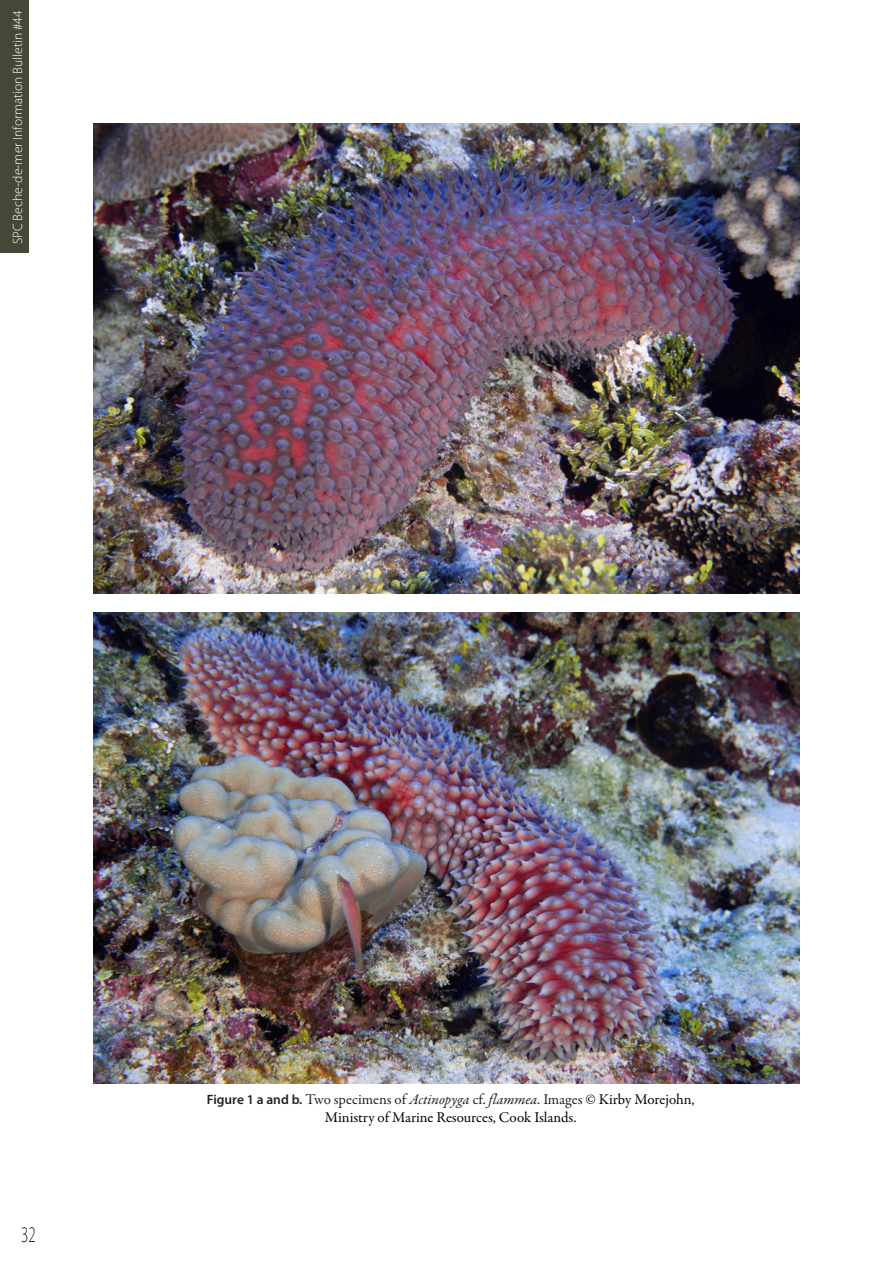
<style>
.page{position:relative;width:893px;height:1263px;background:#fff}
.page>*{position:absolute;margin:0;border:0;box-sizing:border-box;transform-origin:0 0}
.t1{font:300 22.5px "Myriad Pro";color:#231f20;scale:.67 1}
.Figures_English{font:15px/18px "Garamond Premr Pro";color:#000;text-align:center}
.t2{font:300 13.5px "Myriad Pro";color:#fff}
.s1{font-family:"Myriad Pro";font-weight:600;font-size:13.5px;color:#231f20}
.s2{color:#231f20}
.s3{font-style:italic;color:#231f20}
</style>
<div class="page">
<div style="left:0;top:0;width:29px;height:253px;background:#474738"></div>
<img style="left:94px;top:613px;width:705px;height:470px">
<img style="left:94px;top:123px;width:705px;height:471px">
<p class="t2" style="left:9px;top:244px;width:235px;rotate:-90deg">SPC Beche-de-mer Information Bulletin #44</p>
<h1 class="t1" style="left:21px;top:1221px;width:23px">32</h1>
<p class="Figures_English" style="left:207px;top:1091px;width:489px"><span class="s1">Figure 1 a and b.</span> <span class="s2">Two specimens of</span> <span class="s3">Actinopyga</span> <span class="s2">cf.</span> <span class="s3">flammea</span><span class="s2">. Images</span> © Kirby Morejohn,<br>Ministry of Marine Resources, Cook Islands.</p>
</div>
